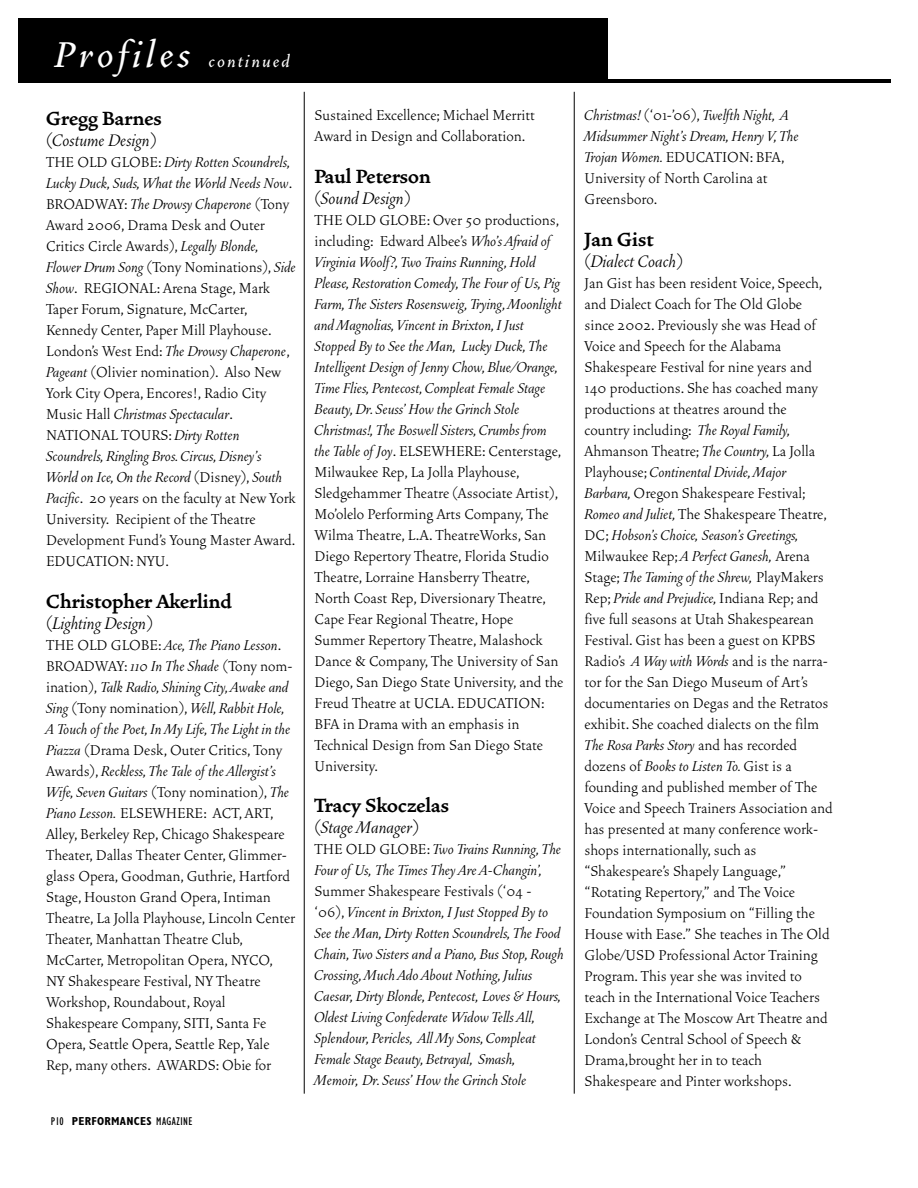
<style>
.page{position:relative;width:918px;height:1188px;background:#fff}
.page>*{position:absolute;margin:0;border:0;box-sizing:border-box;transform-origin:0 0}
.t1{font:700 24px "Vendetta";color:#000}
.t2{font:italic 300 21px "Vendetta";color:#000}
.t3{font:italic 500 21px "Vendetta";letter-spacing:.1em;color:#fff}
.t4{font:300 18px/21px "Vendetta";color:#000}
.t5{font:italic 300 18px/21px "Vendetta";color:#000}
.t6{font:700 condensed 11.7px "Gill Sans";letter-spacing:.025em;color:#000}
.s1{font-size:45px}
.s2{font-style:italic}
.s3{font-weight:400}
.s4{font-style:normal}
</style>
<div class="page">
<hr style="left:28px;top:79px;width:850px;height:3px;background:#000">
<div style="left:18px;top:18px;width:590px;height:64px;background:#000"></div>
<hr style="left:877px;top:79px;width:14px;height:3px;background:#000">
<hr style="left:304px;top:92px;width:1px;height:1002px;background:#000">
<hr style="left:574px;top:92px;width:1px;height:1002px;background:#000">
<p class="t3" style="left:55px;top:54px;width:237px"><span class="s1">Profiles</span> continued</p>
<h1 class="t1" style="left:46px;top:110px;width:117px">Gregg Barnes</h1>
<p class="t2" style="left:46px;top:133px;width:112px">(Costume Design)</p>
<p class="t4" style="left:46px;top:153px;width:252px">THE OLD GLOBE: <span class="s2">Dirty Rotten Scoundrels, Lucky Duck, Suds, What the World Needs Now</span>.<br>BROADWAY: <span class="s2">The Drowsy Chaperone</span> (Tony Award 2006, Drama Desk and Outer Critics Circle Awards), <span class="s2">Legally Blonde, Flower Drum Song</span> (Tony Nominations), <span class="s2">Side Show</span>. REGIONAL: Arena Stage, Mark Taper Forum, Signature, McCarter, Kennedy Center, Paper Mill Playhouse.<br>London's West End: <span class="s2">The Drowsy Chaperone</span>, <span class="s2">Pageant</span> (Olivier nomination). Also New York City Opera, Encores!, Radio City Music Hall <span class="s2">Christmas Spectacular</span>.<br>NATIONAL TOURS: <span class="s2">Dirty Rotten Scoundrels, Ringling Bros. Circus, Disney's World on Ice, On the Record</span> (Disney), <span class="s2">South Pacific</span>. 20 years on the faculty at New York University. Recipient of the Theatre Development Fund’s Young Master Award.<br>EDUCATION: NYU.</p>
<h1 class="t1" style="left:46px;top:593px;width:187px">Christopher Akerlind</h1>
<p class="t2" style="left:46px;top:616px;width:108px">(Lighting Design)</p>
<p class="t4" style="left:46px;top:636px;width:251px">THE OLD GLOBE: <span class="s2">Ace, The Piano Lesson</span>.<br>BROADWAY: <span class="s2">110 In The Shade</span> (Tony nom&shy;ination), <span class="s2">Talk Radio, Shining City, Awake and Sing</span> (Tony nomination), <span class="s2">Well, Rabbit Hole, A Touch of the Poet, In My Life, The Light in the Piazza</span> (Drama Desk, Outer Critics, Tony Awards), <span class="s2">Reckless, The Tale of the Allergist’s Wife, Seven Guitars</span> (Tony nomination), <span class="s2">The Piano Lesson.</span> ELSEWHERE: ACT, ART, Alley, Berkeley Rep, Chicago Shakespeare Theater, Dallas Theater Center, Glimmer&shy;glass Opera, Goodman, Guthrie, Hartford Stage, Houston Grand Opera, Intiman Theatre, La Jolla Playhouse, Lincoln Center Theater, Manhattan Theatre Club, McCarter, Metropolitan Opera, NYCO, NY Shakespeare Festival, NY Theatre Workshop, Roundabout, Royal Shakespeare Company, SITI, Santa Fe Opera, Seattle Opera, Seattle Rep, Yale Rep, many others. AWARDS: Obie for</p>
<p class="t6" style="left:51px;top:1117px;width:143px"><span class="s3">P10</span> PERFORMANCES <span class="s3">MAGAZINE</span></p>
<p class="t4" style="left:315px;top:106px;width:222px">Sustained Excellence; Michael Merritt<br>Award in Design and Collaboration.</p>
<h1 class="t1" style="left:315px;top:168px;width:118px">Paul Peterson</h1>
<p class="t2" style="left:315px;top:191px;width:97px">(Sound Design)</p>
<p class="t4" style="left:315px;top:211px;width:250px">THE OLD GLOBE: Over 50 productions, including: Edward Albee’s <span class="s2">Who’s Afraid of Virginia Woolf?, Two Trains Running, Hold Please, Restoration Comedy, The Four of Us, Pig Farm, The Sisters Rosensweig, Trying, Moonlight and Magnolias, Vincent in Brixton, I Just Stopped By to See the Man, Lucky Duck, The Intelligent Design of Jenny Chow, Blue/Orange, Time Flies, Pentecost, Compleat Female Stage Beauty, Dr. Seuss’ How the Grinch Stole Christmas!, The Boswell Sisters, Crumbs from the Table of Joy</span>. ELSEWHERE: Centerstage, Milwaukee Rep, La Jolla Playhouse, Sledgehammer Theatre (Associate Artist), Mo’olelo Performing Arts Company, The Wilma Theatre, L.A. TheatreWorks, San Diego Repertory Theatre, Florida Studio Theatre, Lorraine Hansberry Theatre, North Coast Rep, Diversionary Theatre, Cape Fear Regional Theatre, Hope Summer Repertory Theatre, Malashock Dance &amp; Company, The University of San Diego, San Diego State University, and the Freud Theatre at UCLA. EDUCATION:<br>BFA in Drama with an emphasis in Technical Design from San Diego State University.</p>
<h1 class="t1" style="left:315px;top:796px;width:136px">Tracy Skoczelas</h1>
<p class="t2" style="left:315px;top:819px;width:106px">(Stage Manager)</p>
<p class="t5" style="left:315px;top:840px;width:248px"><span class="s4">THE OLD GLOBE:</span> Two Trains Running, The<br>Four of Us, The Times They Are A-Changin’,</p>
<p class="t5" style="left:315px;top:882px;width:251px"><span class="s4">Summer Shakespeare Festivals (‘04 - ‘06),</span> Vincent in Brixton, I Just Stopped By to See the Man, Dirty Rotten Scoundrels, The Food Chain, Two Sisters and a Piano, Bus Stop, Rough Crossing, Much Ado About Nothing, Julius Caesar, Dirty Blonde, Pentecost, Loves &amp; Hours, Oldest Living Confederate Widow Tells All, Splendour, Pericles, All My Sons, Compleat Female Stage Beauty, Betrayal, Smash, Memoir, Dr. Seuss’ How the Grinch Stole</p>
<p class="t5" style="left:585px;top:106px;width:216px">Christmas! <span class="s4">(‘01-’06),</span> Twelfth Night, A<br>Midsummer Night’s Dream, Henry V, The<br>Trojan Women. <span class="s4">EDUCATION: BFA,<br>University of North Carolina at<br>Greensboro.</span></p>
<h1 class="t1" style="left:585px;top:231px;width:71px">Jan Gist</h1>
<p class="t2" style="left:585px;top:254px;width:100px">(Dialect Coach)</p>
<p class="t4" style="left:585px;top:274px;width:250px">Jan Gist has been resident Voice, Speech, and Dialect Coach for The Old Globe since 2002. Previously she was Head of Voice and Speech for the Alabama Shakespeare Festival for nine years and 140 productions. She has coached many productions at theatres around the country including: <span class="s2">The Royal Family, </span>Ahmanson Theatre; <span class="s2">The Country,</span> La Jolla Playhouse; <span class="s2">Continental Divide, Major Barbara,</span> Oregon Shakespeare Festival; <span class="s2">Romeo and Juliet,</span> The Shakespeare Theatre, DC; <span class="s2">Hobson’s Choice, Season’s Greetings, </span>Milwaukee Rep; <span class="s2">A Perfect Ganesh,</span> Arena Stage; <span class="s2">The Taming of the Shrew,</span> PlayMakers Rep; <span class="s2">Pride and Prejudice,</span> Indiana Rep; and five full seasons at Utah Shakespearean Festival. Gist has been a guest on KPBS Radio’s <span class="s2">A Way with Words</span> and is the narra&shy;tor for the San Diego Museum of Art’s documentaries on Degas and the Retratos exhibit. She coached dialects on the film <span class="s2">The Rosa Parks Story</span> and has recorded dozens of <span class="s2">Books to Listen To.</span> Gist is a founding and published member of The Voice and Speech Trainers Association and has presented at many conference work&shy;shops internationally, such as “Shakespeare’s Shapely Language,” “Rotating Repertory,” and The Voice Foundation Symposium on “Filling the House with Ease.” She teaches in The Old Globe/USD Professional Actor Training Program. This year she was invited to teach in the International Voice Teachers Exchange at The Moscow Art Theatre and London’s Central School of Speech &amp; Drama,brought her in to teach Shakespeare and Pinter workshops.</p>
</div>
